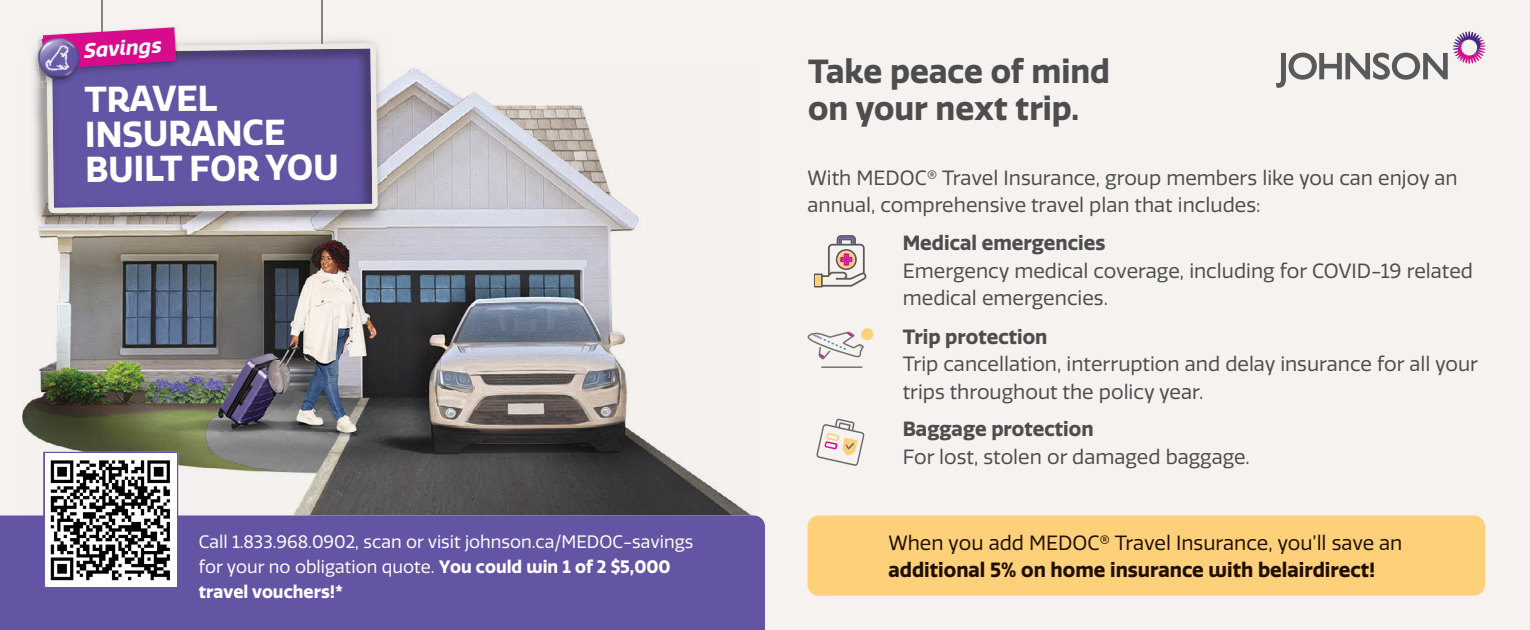
<style>
.page{position:relative;width:1530px;height:630px;background:#f5f2ef}
.page>*{position:absolute;margin:0;border:0;box-sizing:border-box;transform-origin:0 0}
.t1{font:700 35px/35.2px "RSA Sans";color:#fff}
.t2{font:700 32.5px/37.5px "RSA Sans";color:#4d4d4f}
.t3{font:20px/27.5px "RSA Sans";color:#4d4d4f}
.t4{font:700 20px "RSA Sans";color:#4d4d4f}
.t5{font:20px "RSA Sans";color:#1e1000}
.t6{font:700 20px "RSA Sans";color:#1e1000}
.t7{font:italic 700 20px "RSA Sans";color:#fff}
.t8{font:17.5px/25px "RSA Sans";color:#fff}
.s1{font-weight:700}
</style>
<div class="page">
<img style="left:22px;top:231px;width:81px;height:221px">
<img style="left:349px;top:68px;width:403px;height:447px">
<img style="left:103px;top:231px;width:246px;height:284px">
<hr style="left:101px;top:0;width:2px;height:47px;background:#838484">
<hr style="left:321px;top:0;width:2px;height:47px;background:#838484">
<img style="left:34px;top:39px;width:353px;height:192px">
<img style="left:180px;top:39px;width:141px;height:4px">
<svg style="left:47px;top:43px;width:331px;height:170px;background:#6e62a6"></svg>
<img style="left:33px;top:36px;width:9px;height:32px">
<img style="left:33px;top:68px;width:14px;height:19px">
<img style="left:47px;top:69px;width:132px;height:18px">
<svg style="left:43px;top:26px;width:137px;height:43px"></svg>
<div style="left:0;top:515px;width:765px;height:115px;background:#6355a4"></div>
<div style="left:808px;top:515px;width:677px;height:81px;background:#ffd07a;border-radius:11px"></div>
<svg style="left:1276px;top:31px;width:209px;height:57px"></svg>
<div style="left:861px;top:328px;width:12px;height:12px;background:#ffd07a;border-radius:50%"></div>
<svg style="left:808px;top:331px;width:56px;height:28px"></svg>
<hr style="left:821px;top:366px;width:42px;height:2px;background:#747475">
<svg style="left:817px;top:419px;width:47px;height:47px"></svg>
<svg style="left:814px;top:235px;width:52px;height:53px"></svg>
<svg style="left:43px;top:452px;width:135px;height:135px"></svg>
<img style="left:37px;top:37px;width:47px;height:45px">
<img style="left:46px;top:455px;width:130px;height:130px">
<p class="t7" style="left:83px;top:39px;width:79px;rotate:-4deg">Savings</p>
<h1 class="t1" style="left:84px;top:82px;width:255px;rotate:-1deg">TRAVEL<br>INSURANCE<br>BUILT FOR YOU</h1>
<p class="t8" style="left:199px;top:529px;width:496px">Call 1.833.968.0902, scan or visit johnson.ca/MEDOC-savings for your no obligation quote. <span class="s1">You could win 1 of 2 $5,000 travel vouchers!</span><span class="s1">*</span></p>
<h2 class="t2" style="left:808px;top:52px;width:303px">Take peace of mind on your next trip.</h2>
<p class="t3" style="left:808px;top:164px;width:652px">With MEDOC® Travel Insurance, group members like you can enjoy an annual, comprehensive travel plan that includes:</p>
<p class="t4" style="left:903px;top:231px;width:204px">Medical emergencies</p>
<p class="t3" style="left:903px;top:257px;width:572px">Emergency medical coverage, including for COVID-19 related medical emergencies.</p>
<p class="t4" style="left:903px;top:324px;width:146px">Trip protection</p>
<p class="t3" style="left:903px;top:350px;width:577px">Trip cancellation, interruption and delay insurance for all your trips throughout the policy year.</p>
<p class="t4" style="left:903px;top:417px;width:192px">Baggage protection</p>
<p class="t3" style="left:903px;top:443px;width:349px">For lost, stolen or damaged baggage.</p>
<p class="t5" style="left:888px;top:531px;width:515px">When you add MEDOC® Travel Insurance, you’ll save an</p>
<p class="t6" style="left:888px;top:558px;width:489px">additional 5% on home insurance with belairdirect!</p>
</div>
